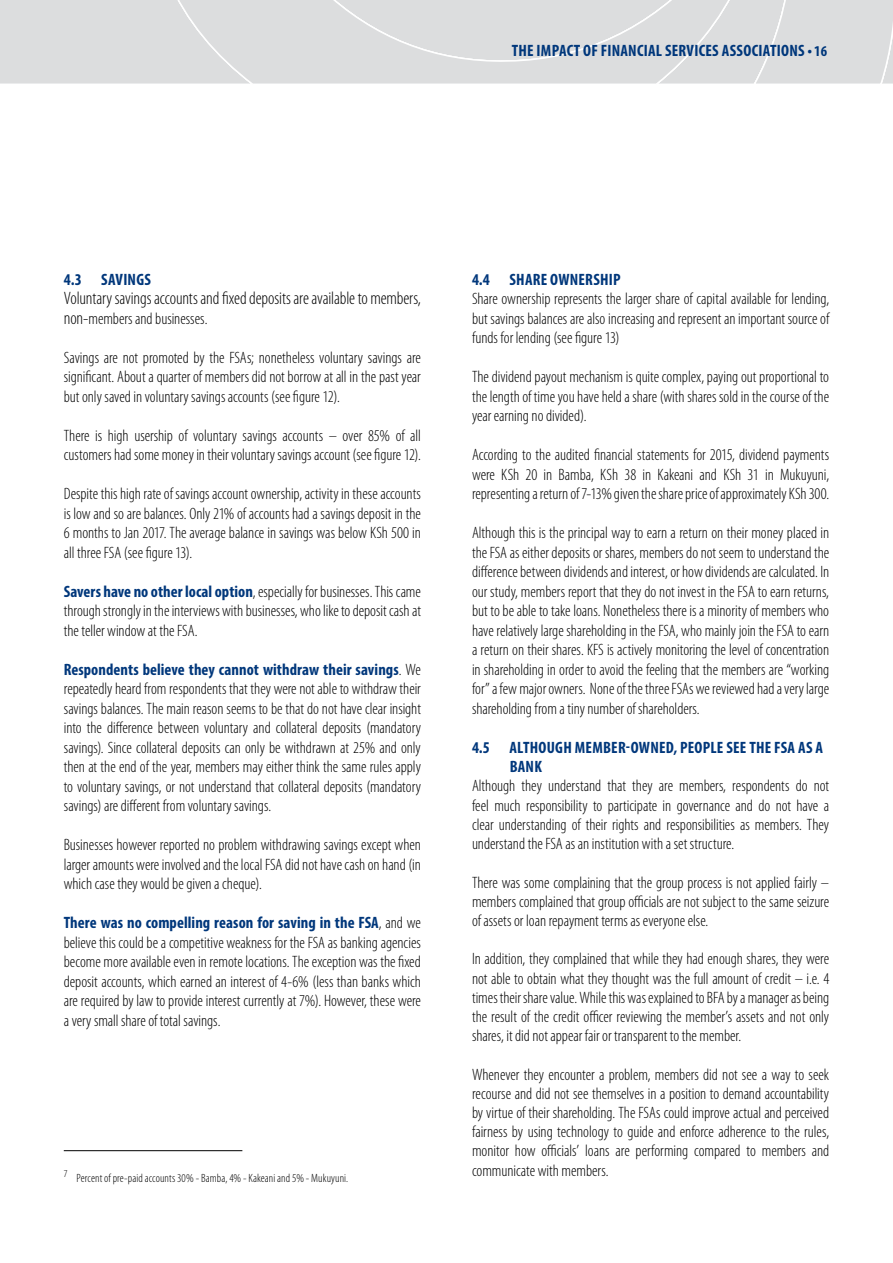
<style>
.page{position:relative;width:893px;height:1263px;background:#fff}
.page>*{position:absolute;margin:0;border:0;box-sizing:border-box;transform-origin:0 0}
.t1{font:300 condensed 18px "Myriad Pro";letter-spacing:-.01em;color:#000}
.t2{font:300 condensed 16.5px/19.5px "Myriad Pro";letter-spacing:-.005em;color:#000;text-align:justify}
.t3{font:700 condensed 16.5px/19.5px "Myriad Pro";letter-spacing:.015em;color:#00377b}
.t4{font:300 condensed 12px "Myriad Pro";letter-spacing:.01em;color:#000}
.s1{font-size:15px}
.s2{font-size:18px}
.s3{font-weight:700;color:#00377b}
</style>
<div class="page">
<div style="left:0;top:0;width:166px;height:84px;background:#dcddde"></div>
<div style="left:166px;top:0;width:143px;height:84px;background:#dcddde"></div>
<div style="left:309px;top:0;width:584px;height:84px;background:#dcddde"></div>
<hr style="left:64px;top:1150px;width:178px;height:1px;background:#000">
<p class="t3" style="left:512px;top:40px;width:317px">THE IMPACT OF FINANCIAL SERVICES ASSOCIATIONS •<span class="s1">16</span></p>
<p class="t3" style="left:637px;top:40px;width:169px">FSA IMPACT STUDY – REP RT</p>
<p class="t3" style="left:64px;top:269px;width:89px">4.3 SAVINGS</p>
<p class="t1" style="left:64px;top:287px;width:359px">Voluntary savings accounts and fixed deposits are available to members,</p>
<p class="t2" style="left:64px;top:308px;width:145px"><span class="s2">non-</span>members and businesses.</p>
<p class="t2" style="left:64px;top:347px;width:359px">Savings are not promoted by the FSAs; nonetheless voluntary savings are significant. About a quarter of members did not borrow at all in the past year but only saved in voluntary savings accounts (see figure 12).</p>
<p class="t2" style="left:64px;top:425px;width:359px">There is high usership of voluntary savings accounts – over 85% of all customers had some money in their voluntary savings account (see figure 12).</p>
<p class="t2" style="left:64px;top:484px;width:359px">Despite this high rate of savings account ownership, activity in these accounts is low and so are balances. Only 21% of accounts had a savings deposit in the 6 months to Jan 2017. The average balance in savings was below KSh 500 in all three FSA (see figure 13).</p>
<p class="t2" style="left:64px;top:581px;width:359px"><span class="s3">Savers have no other local option</span>, especially for businesses. This came through strongly in the interviews with businesses, who like to deposit cash at the teller window at the FSA.</p>
<p class="t2" style="left:64px;top:659px;width:359px"><span class="s3">Respondents believe they cannot withdraw their savings</span>. We repeatedly heard from respondents that they were not able to withdraw their savings balances. The main reason seems to be that do not have clear insight into the difference between voluntary and collateral deposits (mandatory savings). Since collateral deposits can only be withdrawn at 25% and only then at the end of the year, members may either think the same rules apply to voluntary savings, or not understand that collateral deposits (mandatory savings) are different from voluntary savings.</p>
<p class="t2" style="left:64px;top:835px;width:359px">Businesses however reported no problem withdrawing savings except when larger amounts were involved and the local FSA did not have cash on hand (in which case they would be given a cheque).</p>
<p class="t2" style="left:64px;top:913px;width:359px"><span class="s3">There was no compelling reason for saving in the FSA</span>, and we believe this could be a competitive weakness for the FSA as banking agencies become more available even in remote locations. The exception was the fixed deposit accounts, which earned an interest of 4-6% (less than banks which are required by law to provide interest currently at 7%). However, these were a very small share of total savings.</p>
<p class="t4" style="left:64px;top:1171px;width:286px"><sup>7</sup> Percent of pre-paid accounts 30% - Bamba, 4% - Kakeani and 5% - Mukuyuni.</p>
<p class="t3" style="left:472px;top:269px;width:150px">4.4 SHARE OWNERSHIP</p>
<p class="t2" style="left:472px;top:289px;width:359px">Share ownership represents the larger share of capital available for lending, but savings balances are also increasing and represent an important source of funds for lending (see figure 13)</p>
<p class="t2" style="left:472px;top:367px;width:359px">The dividend payout mechanism is quite complex, paying out proportional to the length of time you have held a share (with shares sold in the course of the year earning no divided).</p>
<p class="t2" style="left:472px;top:445px;width:359px">According to the audited financial statements for 2015, dividend payments were KSh 20 in Bamba, KSh 38 in Kakeani and KSh 31 in Mukuyuni, representing a return of 7-13% given the share price of approximately KSh 300.</p>
<p class="t2" style="left:472px;top:523px;width:359px">Although this is the principal way to earn a return on their money placed in the FSA as either deposits or shares, members do not seem to understand the difference between dividends and interest, or how dividends are calculated. In our study, members report that they do not invest in the FSA to earn returns, but to be able to take loans. Nonetheless there is a minority of members who have relatively large shareholding in the FSA, who mainly join the FSA to earn a return on their shares. KFS is actively monitoring the level of concentration in shareholding in order to avoid the feeling that the members are “working for” a few major owners. None of the three FSAs we reviewed had a very large shareholding from a tiny number of shareholders.</p>
<p class="t3" style="left:510px;top:737px;width:315px;text-indent:-38px">4.5 ALTHOUGH MEMBER-OWNED, PEOPLE SEE THE FSA AS A<br>BANK</p>
<p class="t2" style="left:472px;top:776px;width:359px">Although they understand that they are members, respondents do not feel much responsibility to participate in governance and do not have a clear understanding of their rights and responsibilities as members. They understand the FSA as an institution with a set structure.</p>
<p class="t2" style="left:472px;top:872px;width:359px">There was some complaining that the group process is not applied fairly – members complained that group officials are not subject to the same seizure of assets or loan repayment terms as everyone else.</p>
<p class="t2" style="left:472px;top:949px;width:359px">In addition, they complained that while they had enough shares, they were not able to obtain what they thought was the full amount of credit – i.e. 4 times their share value. While this was explained to BFA by a manager as being the result of the credit officer reviewing the member’s assets and not only shares, it did not appear fair or transparent to the member.</p>
<p class="t2" style="left:472px;top:1064px;width:359px">Whenever they encounter a problem, members did not see a way to seek recourse and did not see themselves in a position to demand accountability by virtue of their shareholding. The FSAs could improve actual and perceived fairness by using technology to guide and enforce adherence to the rules, monitor how officials’ loans are performing compared to members and communicate with members.</p>
</div>
